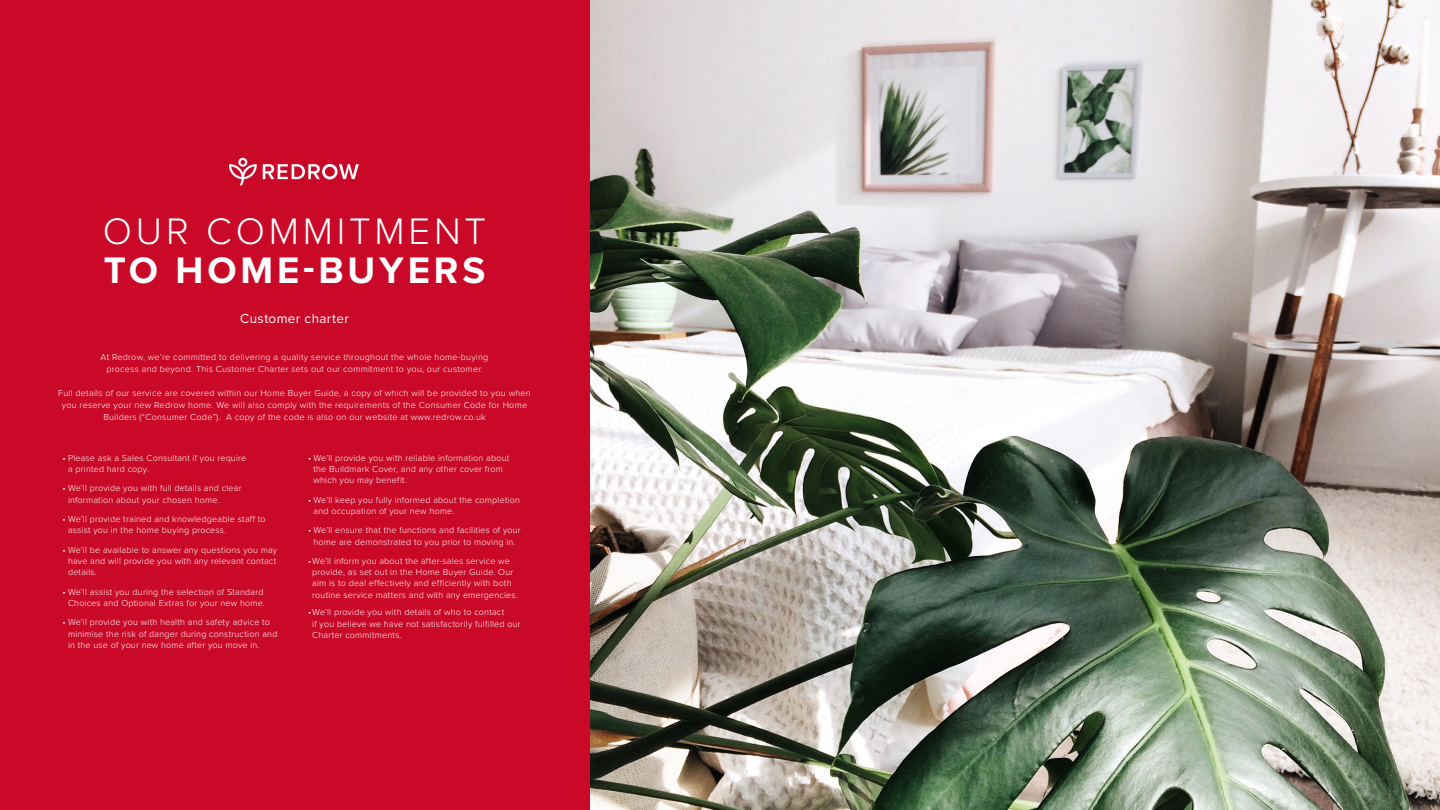
<style>
.page{position:relative;width:1440px;height:810px;background:#fff}
.page>*{position:absolute;margin:0;border:0;box-sizing:border-box;transform-origin:0 0}
.t1{font:300 38.25px "Proxima Nova";letter-spacing:.1em;color:#fff}
.t2{font:700 38.25px "Proxima Nova";letter-spacing:.1em;color:#fff}
.t3{font:13.5px "Proxima Nova";letter-spacing:.025em;color:#fff}
.t4{font:300 9px/11.2px "Proxima Nova";letter-spacing:.025em;color:#fff}
</style>
<div class="page">
<img style="left:589px;top:0;width:851px;height:810px">
<div style="left:0;top:0;width:589px;height:810px;background:#ca0928"></div>
<svg style="left:263px;top:164px;width:96px;height:15px"></svg>
<svg style="left:229px;top:158px;width:28px;height:28px"></svg>
<h1 class="t1" style="left:103px;top:203px;width:385px">OUR COMMITMENT</h1>
<h1 class="t2" style="left:104px;top:241px;width:383px">TO HOME-BUYERS</h1>
<h2 class="t3" style="left:240px;top:309px;width:110px">Customer charter</h2>
<p class="t4" style="left:101px;top:351px;width:389px;line-height:12px;text-align:center">At Redrow, we’re committed to delivering a quality service throughout the whole home-buying process and beyond. This Customer Charter sets out our commitment to you, our customer.</p>
<p class="t4" style="left:58px;top:387px;width:474px;line-height:12px;text-align:center">Full details of our service are covered within our Home Buyer Guide, a copy of which will be provided to you when you reserve your new Redrow home. We will also comply with the requirements of the Consumer Code for Home<br>Builders (“Consumer Code”). A copy of the code is also on our website at www.redrow.co.uk</p>
<p class="t4" style="left:68px;top:452px;width:180px;text-indent:-5px">• Please ask a Sales Consultant if you require a printed hard copy.</p>
<p class="t4" style="left:68px;top:482px;width:175px;text-indent:-5px">• We’ll provide you with full details and clear information about your chosen home.</p>
<p class="t4" style="left:68px;top:513px;width:199px;text-indent:-5px">• We’ll provide trained and knowledgeable staff to assist you in the home buying process.</p>
<p class="t4" style="left:68px;top:544px;width:211px;text-align:justify;text-indent:-5px">• We’ll be available to answer any questions you may have and will provide you with any relevant contact details.</p>
<p class="t4" style="left:63px;top:586px;width:204px;text-align:right">• We’ll assist you during the selection of Standard<br>Choices and Optional Extras for your new home.</p>
<p class="t4" style="left:68px;top:616px;width:211px;text-indent:-5px">• We’ll provide you with health and safety advice to minimise the risk of danger during construction and in the use of your new home after you move in.</p>
<p class="t4" style="left:314px;top:452px;width:197px;text-indent:-5px">• We’ll provide you with reliable information about the Buildmark Cover, and any other cover from which you may benefit.</p>
<p class="t4" style="left:314px;top:493px;width:208px;text-indent:-5px">• We’ll keep you fully informed about the completion and occupation of your new home.</p>
<p class="t4" style="left:308px;top:524px;width:214px;text-align:center">• We’ll ensure that the functions and facilities of your home are demonstrated to you prior to moving in.</p>
<p class="t4" style="left:312px;top:555px;width:207px;text-indent:-4px">•We’ll inform you about the after-sales service we provide, as set out in the Home Buyer Guide. Our aim is to deal effectively and efficiently with both routine service matters and with any emergencies.</p>
<p class="t4" style="left:312px;top:606px;width:210px;text-indent:-4px">•We’ll provide you with details of who to contact<br>if you believe we have not satisfactorily fulfilled our<br>Charter commitments.</p>
</div>
